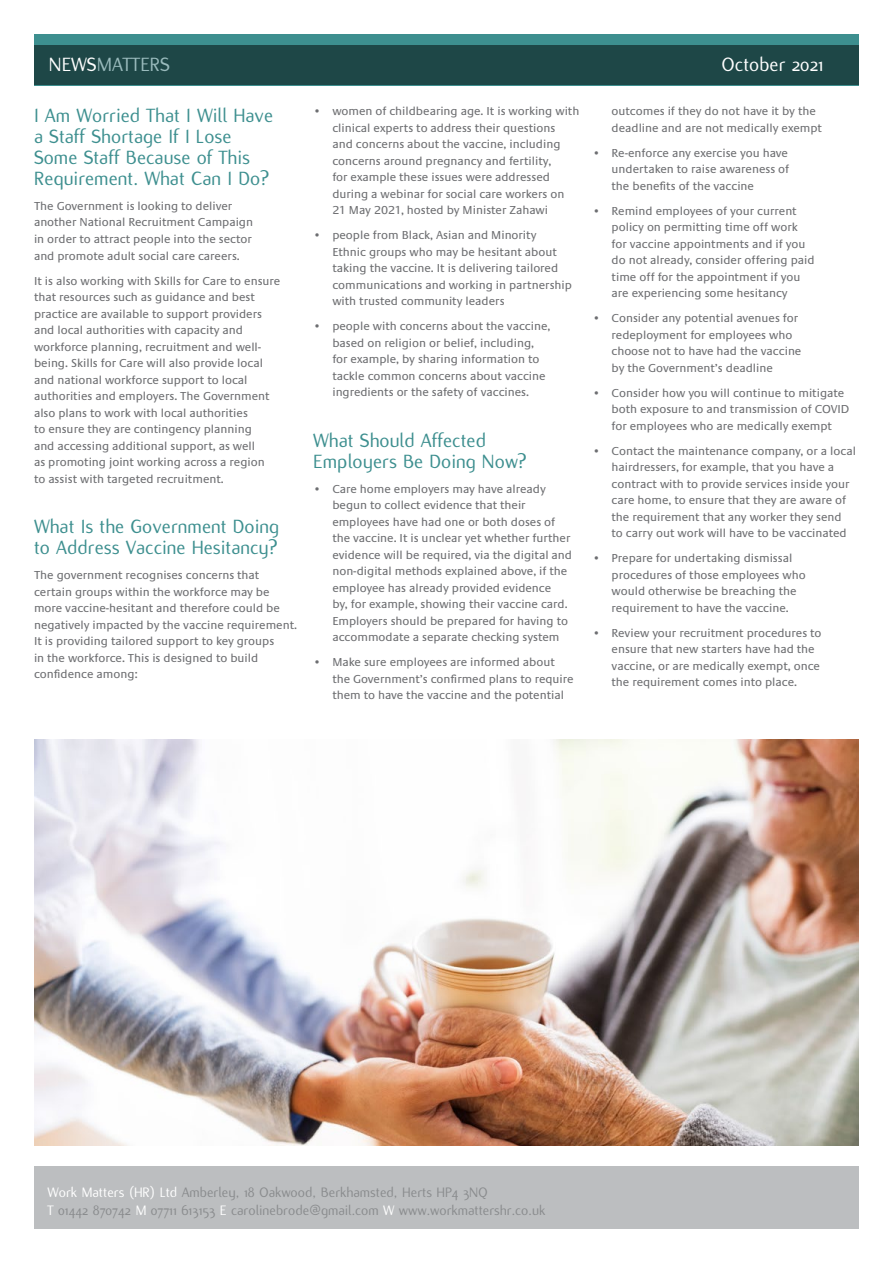
<style>
.page{position:relative;width:893px;height:1263px;background:#fff}
.page>*{position:absolute;margin:0;border:0;box-sizing:border-box;transform-origin:0 0}
.t1{font:21px/21px "Flux";color:#3d8f8f}
.t2{font:21px "Flux";color:#9abbbd}
.t3{font:21px "Flux";color:#fff}
.t4{font:15px/18px "Flux";color:#8a8c8e}
.t5{font:12px/16.5px "Praxis";color:#6d6e71}
.s1{color:#fff}
</style>
<div class="page">
<div style="left:34px;top:34px;width:825px;height:51px;background:#3d8f8f"></div>
<div style="left:34px;top:45px;width:825px;height:40px;background:#1e4747"></div>
<div style="left:34px;top:1167px;width:825px;height:62px;background:#bcbec0"></div>
<img style="left:34px;top:740px;width:825px;height:406px">
<h1 class="t2" style="left:49px;top:53px;width:123px"><span class="s1">NEWS</span>MATTERS</h1>
<h1 class="t3" style="left:722px;top:53px;width:103px">October 2021</h1>
<h1 class="t1" style="left:34px;top:105px;width:241px">I Am Worried That I Will Have a Staff Shortage If I Lose<br>Some Staff Because of This<br>Requirement. What Can I Do?</h1>
<p class="t5" style="left:34px;top:198px;width:221px">The Government is looking to deliver another National Recruitment Campaign in order to attract people into the sector and promote adult social care careers.</p>
<p class="t5" style="left:34px;top:273px;width:248px">It is also working with Skills for Care to ensure that resources such as guidance and best practice are available to support providers and local authorities with capacity and workforce planning, recruitment and well&shy;being. Skills for Care will also provide local and national workforce support to local authorities and employers. The Government also plans to work with local authorities<br>to ensure they are contingency planning<br>and accessing additional support, as well<br>as promoting joint working across a region<br>to assist with targeted recruitment.</p>
<h1 class="t1" style="left:34px;top:516px;width:247px">What Is the Government Doing to Address Vaccine Hesitancy?</h1>
<p class="t5" style="left:34px;top:567px;width:265px">The government recognises concerns that certain groups within the workforce may be more vaccine-hesitant and therefore could be negatively impacted by the vaccine requirement.<br>It is providing tailored support to key groups<br>in the workforce. This is designed to build confidence among:</p>
<p class="t5" style="left:332px;top:103px;width:248px;text-indent:-19px">• women of childbearing age. It is working with clinical experts to address their questions<br>and concerns about the vaccine, including concerns around pregnancy and fertility,<br>for example these issues were addressed during a webinar for social care workers on 21 May 2021, hosted by Minister Zahawi</p>
<p class="t5" style="left:332px;top:227px;width:241px;text-indent:-19px">• people from Black, Asian and Minority Ethnic groups who may be hesitant about taking the vaccine. It is delivering tailored communications and working in partnership with trusted community leaders</p>
<p class="t5" style="left:332px;top:318px;width:219px;text-indent:-19px">• people with concerns about the vaccine, based on religion or belief, including, for example, by sharing information to tackle common concerns about vaccine ingredients or the safety of vaccines.</p>
<h1 class="t1" style="left:313px;top:430px;width:215px">What Should Affected<br>Employers Be Doing Now?</h1>
<p class="t5" style="left:332px;top:481px;width:241px;text-indent:-19px">• Care home employers may have already begun to collect evidence that their employees have had one or both doses of the vaccine. It is unclear yet whether further evidence will be required, via the digital and non-digital methods explained above, if the employee has already provided evidence<br>by, for example, showing their vaccine card.<br>Employers should be prepared for having to accommodate a separate checking system</p>
<p class="t5" style="left:332px;top:654px;width:243px;text-indent:-19px">• Make sure employees are informed about the Government’s confirmed plans to require them to have the vaccine and the potential</p>
<p class="t5" style="left:612px;top:103px;width:212px">outcomes if they do not have it by the deadline and are not medically exempt</p>
<p class="t5" style="left:612px;top:145px;width:179px;text-align:justify;text-indent:-19px">• Re-enforce any exercise you have undertaken to raise awareness of the benefits of the vaccine</p>
<p class="t5" style="left:612px;top:203px;width:205px;text-indent:-19px">• Remind employees of your current policy on permitting time off work for vaccine appointments and if you do not already, consider offering paid time off for the appointment if you are experiencing some hesitancy</p>
<p class="t5" style="left:612px;top:310px;width:191px;text-indent:-19px">• Consider any potential avenues for redeployment for employees who choose not to have had the vaccine by the Government’s deadline</p>
<p class="t5" style="left:612px;top:385px;width:239px;text-indent:-19px">• Consider how you will continue to mitigate both exposure to and transmission of COVID for employees who are medically exempt</p>
<p class="t5" style="left:612px;top:443px;width:246px;text-indent:-19px">• Contact the maintenance company, or a local hairdressers, for example, that you have a contract with to provide services inside your care home, to ensure that they are aware of the requirement that any worker they send to carry out work will have to be vaccinated</p>
<p class="t5" style="left:612px;top:550px;width:196px;text-indent:-19px">• Prepare for undertaking dismissal procedures of those employees who would otherwise be breaching the requirement to have the vaccine.</p>
<p class="t5" style="left:612px;top:625px;width:211px;text-indent:-19px">• Review your recruitment procedures to ensure that new starters have had the vaccine, or are medically exempt, once the requirement comes into place.</p>
<p class="t4" style="left:47px;top:1183px;width:499px"><span class="s1">Work Matters (HR) Ltd</span> Amberley, 18 Oakwood, Berkhamsted, Herts HP4 3NQ<br><span class="s1">T</span> 01442 870742 <span class="s1">M</span> 07711 613153 <span class="s1">E</span> carolinebrode@gmail.com <span class="s1">W</span> www.workmattershr.co.uk</p>
</div>
